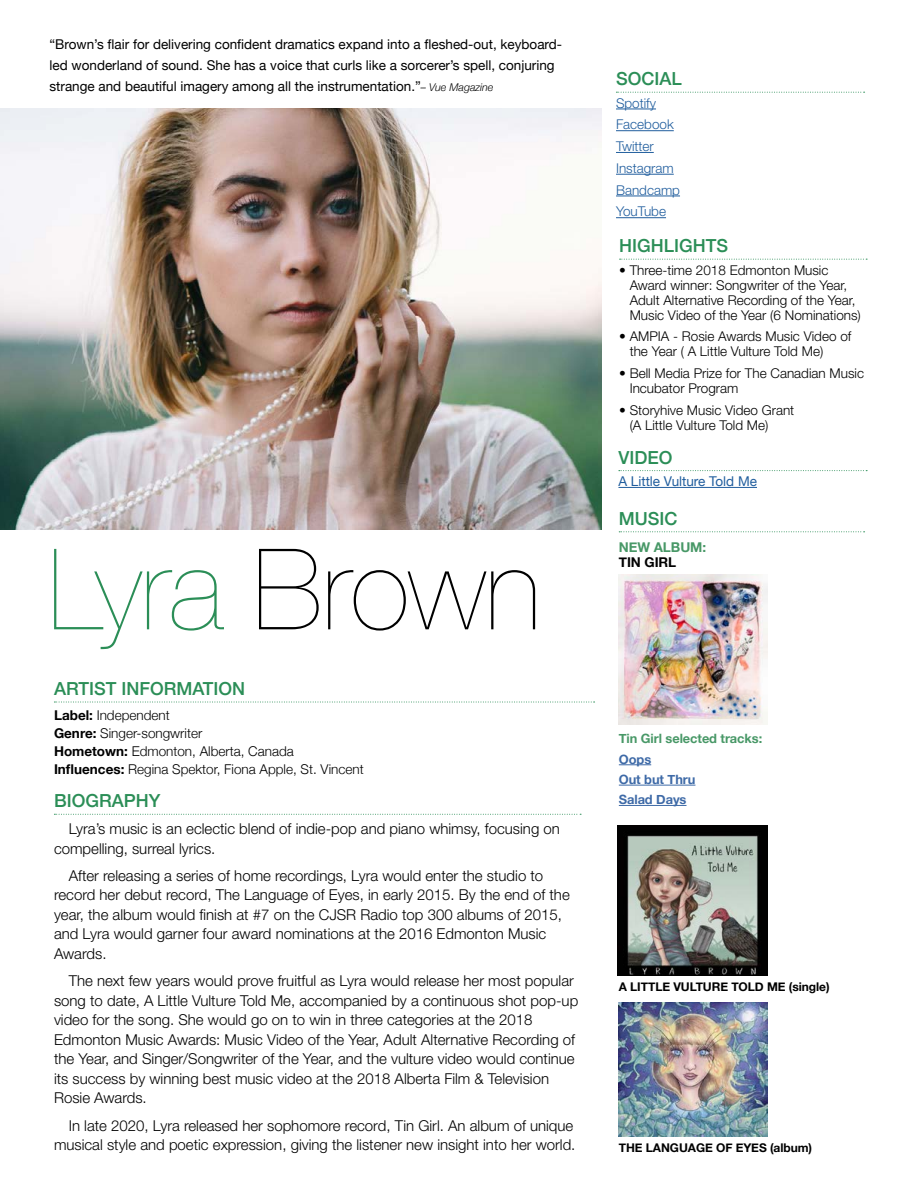
<style>
.page{position:relative;width:918px;height:1188px;background:#fff}
.page>*{position:absolute;margin:0;border:0;box-sizing:border-box;transform-origin:0 0}
.t1{font:200 112.65px "Helvetica Neue";letter-spacing:-.005em;color:#000}
.t2{font:500 18px "Helvetica Neue";color:#2b8e57}
.t3{font:300 15px/19.5px "Helvetica Neue LT Std";color:#000}
.t4{font:300 13.5px/15px "Helvetica Neue LT Std";color:#000}
.t5{font:13.5px/21px "Helvetica Neue";color:#000}
.t6{font:300 13.5px/18px "Helvetica Neue";color:#000}
.t7{font:300 13.5px/21.8px "Helvetica Neue LT Std";color:#215e9e}
.t8{font:13.5px "Helvetica Neue";color:#215e9e}
.t9{font:700 13.5px "Helvetica Neue";letter-spacing:-.005em;color:#489867}
.t10{font:700 13.5px "Helvetica Neue";letter-spacing:-.005em;color:#000}
.t11{font:700 12.9px/20.4px "Helvetica Neue";letter-spacing:-.005em;color:#3e6aa7}
.t12{font:700 12.9px "Helvetica Neue";letter-spacing:-.005em;color:#489867}
.t13{font:700 12px "Helvetica Neue";letter-spacing:-.005em;color:#000}
.s1{font-weight:300;font-style:italic;font-size:10.65px}
.s2{color:#2b8e57}
.s3{font-weight:700}
</style>
<div class="page">
<img style="left:0;top:108px;width:602px;height:421px">
<svg style="left:619px;top:531px;width:246px;height:1px"></svg>
<svg style="left:54px;top:702px;width:541px;height:1px"></svg>
<svg style="left:54px;top:814px;width:527px;height:1px"></svg>
<img style="left:618px;top:825px;width:149px;height:150px">
<img style="left:619px;top:1003px;width:148px;height:133px">
<img style="left:619px;top:575px;width:149px;height:150px">
<hr style="left:619px;top:764px;width:32px;height:1px;background:#3e6aa7">
<hr style="left:619px;top:785px;width:76px;height:1px;background:#3e6aa7">
<hr style="left:619px;top:805px;width:68px;height:1px;background:#3e6aa7">
<svg style="left:619px;top:470px;width:248px;height:1px"></svg>
<hr style="left:618px;top:487px;width:139px;height:1px;background:#215e9e">
<svg style="left:616px;top:92px;width:249px;height:1px"></svg>
<hr style="left:616px;top:109px;width:40px;height:1px;background:#215e9e">
<hr style="left:616px;top:130px;width:58px;height:1px;background:#215e9e">
<hr style="left:616px;top:152px;width:38px;height:1px;background:#215e9e">
<hr style="left:616px;top:174px;width:58px;height:1px;background:#215e9e">
<hr style="left:616px;top:196px;width:64px;height:1px;background:#215e9e">
<hr style="left:616px;top:217px;width:50px;height:1px;background:#215e9e">
<svg style="left:620px;top:259px;width:247px;height:1px"></svg>
<p class="t5" style="left:50px;top:34px;width:514px">“Brown’s flair for delivering confident dramatics expand into a fleshed-out, keyboard&shy;led wonderland of sound. She has a voice that curls like a sorcerer’s spell, conjuring strange and beautiful imagery among all the instrumentation.”<span class="s1">– Vue Magazine</span></p>
<h1 class="t1" style="left:48px;top:502px;width:495px"><span class="s2">Lyra</span> Brown</h1>
<p class="t2" style="left:54px;top:674px;width:193px">ARTIST INFORMATION</p>
<p class="t6" style="left:54px;top:706px;width:311px"><span class="s3">Label:</span> Independent<br><span class="s3">Genre:</span> Singer-songwriter<br><span class="s3">Hometown:</span> Edmonton, Alberta, Canada <span class="s3">Influences:</span> Regina Spektor, Fiona Apple, St. Vincent</p>
<p class="t2" style="left:54px;top:786px;width:108px">BIOGRAPHY</p>
<p class="t3" style="left:54px;top:819px;width:507px;text-indent:15px">Lyra’s music is an eclectic blend of indie-pop and piano whimsy, focusing on compelling, surreal lyrics.</p>
<p class="t3" style="left:54px;top:866px;width:517px;text-indent:15px">After releasing a series of home recordings, Lyra would enter the studio to record her debut record, The Language of Eyes, in early 2015. By the end of the year, the album would finish at #7 on the CJSR Radio top 300 albums of 2015, and Lyra would garner four award nominations at the 2016 Edmonton Music Awards.</p>
<p class="t3" style="left:54px;top:971px;width:526px;text-indent:15px">The next few years would prove fruitful as Lyra would release her most popular song to date, A Little Vulture Told Me, accompanied by a continuous shot pop-up video for the song. She would go on to win in three categories at the 2018<br>Edmonton Music Awards: Music Video of the Year, Adult Alternative Recording of the Year, and Singer/Songwriter of the Year, and the vulture video would continue its success by winning best music video at the 2018 Alberta Film &amp; Television Rosie Awards.</p>
<p class="t3" style="left:54px;top:1115px;width:523px;text-align:right">In late 2020, Lyra released her sophomore record, Tin Girl. An album of unique musical style and poetic expression, giving the listener new insight into her world.</p>
<p class="t2" style="left:616px;top:64px;width:67px">SOCIAL</p>
<p class="t7" style="left:616px;top:92px;width:66px">Spotify<br>Facebook<br>Twitter<br>Instagram<br>Bandcamp<br>YouTube</p>
<p class="t2" style="left:619px;top:231px;width:110px">HIGHLIGHTS</p>
<p class="t4" style="left:630px;top:262px;width:233px;text-indent:-11px">• Three-time 2018 Edmonton Music Award winner: Songwriter of the Year, Adult Alternative Recording of the Year, Music Video of the Year (6 Nominations)</p>
<p class="t4" style="left:630px;top:329px;width:223px;text-indent:-11px">• AMPIA - Rosie Awards Music Video of the Year ( A Little Vulture Told Me)</p>
<p class="t4" style="left:630px;top:365px;width:236px;text-indent:-11px">• Bell Media Prize for The Canadian Music<br>Incubator Program</p>
<p class="t4" style="left:630px;top:402px;width:166px;text-indent:-11px">• Storyhive Music Video Grant (A Little Vulture Told Me)</p>
<p class="t2" style="left:618px;top:443px;width:56px">VIDEO</p>
<p class="t8" style="left:618px;top:472px;width:140px">A Little Vulture Told Me</p>
<p class="t2" style="left:619px;top:504px;width:60px">MUSIC</p>
<p class="t9" style="left:619px;top:536px;width:89px">NEW ALBUM:</p>
<p class="t10" style="left:619px;top:551px;width:59px">TIN GIRL</p>
<p class="t12" style="left:619px;top:728px;width:145px">Tin Girl selected tracks:</p>
<p class="t11" style="left:619px;top:749px;width:78px">Oops<br>Out but Thru<br>Salad Days</p>
<p class="t13" style="left:619px;top:977px;width:212px">A LITTLE VULTURE TOLD ME (single)</p>
<p class="t13" style="left:619px;top:1138px;width:195px">THE LANGUAGE OF EYES (album)</p>
</div>
